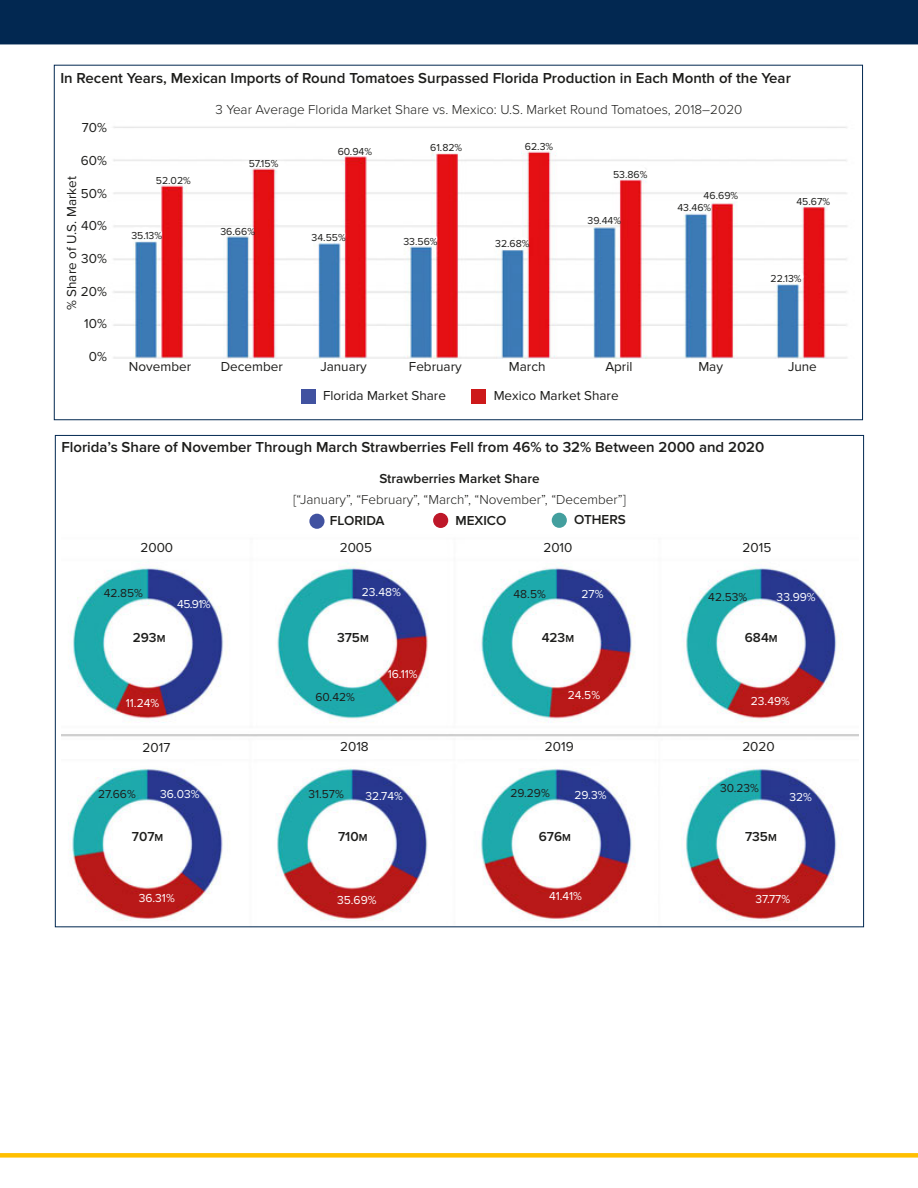
<style>
.page{position:relative;width:918px;height:1188px;background:#fff}
.page>*{position:absolute;margin:0;border:0;box-sizing:border-box;transform-origin:0 0}
.Article_Body__Palati{font:600 15px "Proxima Nova";color:#1d1d1b}
.Article_Body__Palati-2{font:13.5px "Proxima Nova";color:#1d1d1b}
.Article_Body__Palati-3{font:300 13.5px "Proxima Nova";color:#1d1d1b}
.Article_Body__Palati-4{font:600 13.5px "Proxima Nova";color:#1d1d1b}
.Article_Body__Palati-5{font:12px "Proxima Nova";color:#fff}
.Article_Body__Palati-6{font:12px "Proxima Nova";color:#1d1d1b}
.Article_Body__Palati-7{font:10.5px "Proxima Nova";color:#1d1d1b}
.s1{font-size:10.5px}
</style>
<div class="page">
<div style="left:0;top:0;width:918px;height:44px;background:#022851"></div>
<div style="left:0;top:1153px;width:918px;height:5px;background:#ffbf00"></div>
<img style="left:113px;top:126px;width:734px;height:232px">
<div style="left:302px;top:390px;width:14px;height:14px;background:#4152a0"></div>
<div style="left:471px;top:390px;width:14px;height:14px;background:#cd191a"></div>
<img style="left:61px;top:561px;width:798px;height:360px">
<div style="left:309px;top:514px;width:16px;height:15px;background:#4152a0;border-radius:50%"></div>
<div style="left:433px;top:513px;width:15px;height:15px;background:#be1829;border-radius:50%"></div>
<div style="left:552px;top:513px;width:15px;height:15px;background:#439f9e;border-radius:50%"></div>
<p class="Article_Body__Palati" style="left:60px;top:69px;width:732px">In Recent Years, Mexican Imports of Round Tomatoes Surpassed Florida Production in Each Month of the Year</p>
<p class="Article_Body__Palati-2" style="left:82px;top:120px;width:27px">70%</p>
<p class="Article_Body__Palati-2" style="left:81px;top:153px;width:28px">60%</p>
<p class="Article_Body__Palati-2" style="left:81px;top:185px;width:28px">50%</p>
<p class="Article_Body__Palati-2" style="left:81px;top:218px;width:27px">40%</p>
<p class="Article_Body__Palati-2" style="left:81px;top:251px;width:27px">30%</p>
<p class="Article_Body__Palati-2" style="left:81px;top:284px;width:28px">20%</p>
<p class="Article_Body__Palati-2" style="left:84px;top:316px;width:24px">10%</p>
<p class="Article_Body__Palati-2" style="left:89px;top:349px;width:20px">0%</p>
<p class="Article_Body__Palati-3" style="left:216px;top:102px;width:528px">3 Year Average Florida Market Share vs. Mexico: U.S. Market Round Tomatoes, 2018–2020</p>
<p class="Article_Body__Palati-7" style="left:525px;top:140px;width:30px">62.3%</p>
<p class="Article_Body__Palati-7" style="left:430px;top:142px;width:34px">61.82%</p>
<p class="Article_Body__Palati-7" style="left:338px;top:145px;width:36px">60.94%</p>
<p class="Article_Body__Palati-7" style="left:249px;top:157px;width:31px">57.15%</p>
<p class="Article_Body__Palati-7" style="left:613px;top:168px;width:36px">53.86%</p>
<p class="Article_Body__Palati-2" style="left:64px;top:310px;width:135px;rotate:-90deg">% Share of U.S. Market</p>
<p class="Article_Body__Palati-7" style="left:156px;top:174px;width:37px">52.02%</p>
<p class="Article_Body__Palati-7" style="left:704px;top:189px;width:36px">46.69%</p>
<p class="Article_Body__Palati-7" style="left:796px;top:195px;width:35px">45.67%</p>
<p class="Article_Body__Palati-7" style="left:677px;top:201px;width:35px">43.46%</p>
<p class="Article_Body__Palati-7" style="left:588px;top:215px;width:35px">39.44%</p>
<p class="Article_Body__Palati-7" style="left:220px;top:225px;width:36px">36.66%</p>
<p class="Article_Body__Palati-7" style="left:131px;top:230px;width:32px">35.13%</p>
<p class="Article_Body__Palati-7" style="left:312px;top:231px;width:36px">34.55%</p>
<p class="Article_Body__Palati-7" style="left:403px;top:235px;width:36px">33.56%</p>
<p class="Article_Body__Palati-7" style="left:495px;top:237px;width:36px">32.68%</p>
<p class="Article_Body__Palati-7" style="left:771px;top:272px;width:33px">22.13%</p>
<p class="Article_Body__Palati-2" style="left:129px;top:359px;width:64px">November</p>
<p class="Article_Body__Palati-2" style="left:221px;top:359px;width:64px">December</p>
<p class="Article_Body__Palati-2" style="left:320px;top:359px;width:48px">January</p>
<p class="Article_Body__Palati-2" style="left:409px;top:359px;width:54px">February</p>
<p class="Article_Body__Palati-2" style="left:509px;top:359px;width:38px">March</p>
<p class="Article_Body__Palati-2" style="left:605px;top:359px;width:29px">April</p>
<p class="Article_Body__Palati-2" style="left:698px;top:359px;width:26px">May</p>
<p class="Article_Body__Palati-2" style="left:788px;top:359px;width:30px">June</p>
<p class="Article_Body__Palati-2" style="left:323px;top:388px;width:125px">Florida Market Share</p>
<p class="Article_Body__Palati-2" style="left:494px;top:388px;width:126px">Mexico Market Share</p>
<p class="Article_Body__Palati" style="left:61px;top:439px;width:705px">Florida’s Share of November Through March Strawberries Fell from 46% to 32% Between 2000 and 2020</p>
<p class="Article_Body__Palati-4" style="left:379px;top:471px;width:162px">Strawberries Market Share</p>
<p class="Article_Body__Palati-3" style="left:293px;top:491px;width:334px">[“January”, “February”, “March”, “November”, “December”]</p>
<p class="Article_Body__Palati-4" style="left:330px;top:513px;width:56px">FLORIDA</p>
<p class="Article_Body__Palati-4" style="left:455px;top:513px;width:53px">MEXICO</p>
<p class="Article_Body__Palati-4" style="left:574px;top:512px;width:53px">OTHERS</p>
<p class="Article_Body__Palati-2" style="left:141px;top:540px;width:34px">2000</p>
<p class="Article_Body__Palati-2" style="left:340px;top:540px;width:34px">2005</p>
<p class="Article_Body__Palati-2" style="left:543px;top:540px;width:31px">2010</p>
<p class="Article_Body__Palati-2" style="left:743px;top:540px;width:30px">2015</p>
<p class="Article_Body__Palati-6" style="left:104px;top:586px;width:41px">42.85%</p>
<p class="Article_Body__Palati-5" style="left:177px;top:597px;width:35px">45.91%</p>
<p class="Article_Body__Palati-5" style="left:362px;top:586px;width:40px">23.48%</p>
<p class="Article_Body__Palati-6" style="left:514px;top:587px;width:34px">48.5%</p>
<p class="Article_Body__Palati-5" style="left:582px;top:587px;width:24px">27%</p>
<p class="Article_Body__Palati-6" style="left:708px;top:590px;width:41px">42.53%</p>
<p class="Article_Body__Palati-5" style="left:777px;top:590px;width:41px">33.99%</p>
<p class="Article_Body__Palati-4" style="left:133px;top:629px;width:34px">293<span class="s1">M</span></p>
<p class="Article_Body__Palati-4" style="left:337px;top:629px;width:33px">375<span class="s1">M</span></p>
<p class="Article_Body__Palati-4" style="left:542px;top:629px;width:34px">423<span class="s1">M</span></p>
<p class="Article_Body__Palati-4" style="left:745px;top:629px;width:34px">684<span class="s1">M</span></p>
<p class="Article_Body__Palati-5" style="left:126px;top:696px;width:35px">11.24%</p>
<p class="Article_Body__Palati-6" style="left:316px;top:690px;width:41px">60.42%</p>
<p class="Article_Body__Palati-5" style="left:388px;top:667px;width:31px">16.11%</p>
<p class="Article_Body__Palati-5" style="left:568px;top:688px;width:34px">24.5%</p>
<p class="Article_Body__Palati-5" style="left:751px;top:694px;width:41px">23.49%</p>
<p class="Article_Body__Palati-2" style="left:143px;top:740px;width:29px">2017</p>
<p class="Article_Body__Palati-2" style="left:340px;top:738px;width:30px">2018</p>
<p class="Article_Body__Palati-2" style="left:545px;top:738px;width:30px">2019</p>
<p class="Article_Body__Palati-2" style="left:742px;top:738px;width:34px">2020</p>
<p class="Article_Body__Palati-6" style="left:98px;top:788px;width:39px">27.66%</p>
<p class="Article_Body__Palati-5" style="left:160px;top:788px;width:41px">36.03%</p>
<p class="Article_Body__Palati-6" style="left:308px;top:787px;width:37px">31.57%</p>
<p class="Article_Body__Palati-5" style="left:365px;top:789px;width:39px">32.74%</p>
<p class="Article_Body__Palati-6" style="left:720px;top:782px;width:40px">30.23%</p>
<p class="Article_Body__Palati-6" style="left:510px;top:786px;width:41px">29.29%</p>
<p class="Article_Body__Palati-5" style="left:574px;top:788px;width:33px">29.3%</p>
<p class="Article_Body__Palati-5" style="left:789px;top:790px;width:24px">32%</p>
<p class="Article_Body__Palati-4" style="left:132px;top:829px;width:33px">707<span class="s1">M</span></p>
<p class="Article_Body__Palati-4" style="left:338px;top:829px;width:31px">710<span class="s1">M</span></p>
<p class="Article_Body__Palati-4" style="left:539px;top:829px;width:34px">676<span class="s1">M</span></p>
<p class="Article_Body__Palati-4" style="left:745px;top:829px;width:33px">735<span class="s1">M</span></p>
<p class="Article_Body__Palati-5" style="left:139px;top:891px;width:38px">36.31%</p>
<p class="Article_Body__Palati-5" style="left:337px;top:893px;width:41px">35.69%</p>
<p class="Article_Body__Palati-5" style="left:549px;top:889px;width:35px">41.41%</p>
<p class="Article_Body__Palati-5" style="left:755px;top:892px;width:36px">37.77%</p>
</div>
